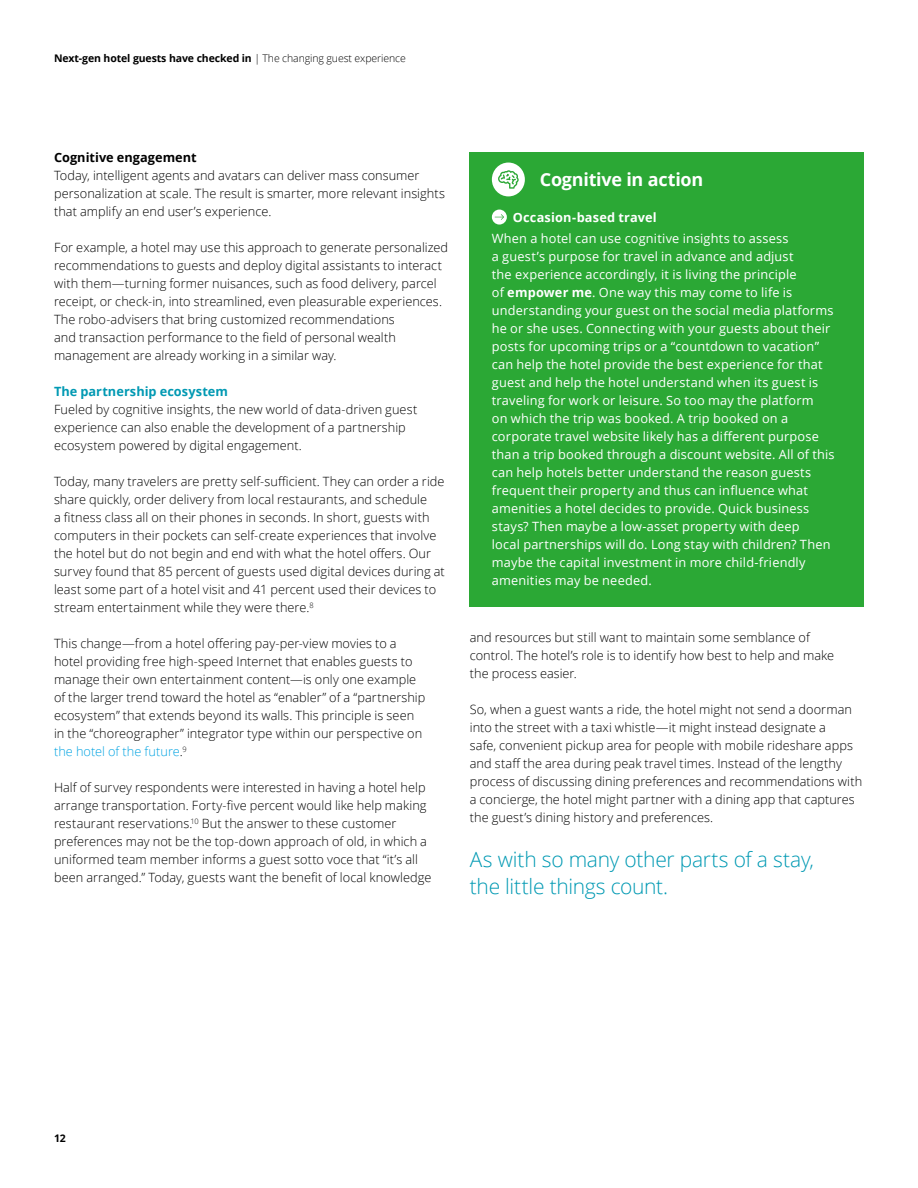
<style>
.page{position:relative;width:918px;height:1188px;background:#fff}
.page>*{position:absolute;margin:0;border:0;box-sizing:border-box;transform-origin:0 0}
.t1{font:300 21px/27px "Open Sans";letter-spacing:-.015em;color:#0099b3}
.t2{font:700 18px "Open Sans";letter-spacing:-.015em;color:#fff}
.t3{font:300 12.75px/18px "Open Sans";letter-spacing:.005em;color:#000}
.t4{font:12.75px/18px "Open Sans";letter-spacing:.015em;color:#fff}
.t5{font:700 12.75px "Open Sans";letter-spacing:.005em;color:#0099b3}
.t6{font:700 12.75px "Open Sans";letter-spacing:.015em;color:#fff}
.t7{font:700 12.75px "Open Sans";letter-spacing:.005em;color:#000}
.t8{font:700 10.5px "Open Sans";letter-spacing:-.01em;color:#000}
.s1{font-weight:300}
.s2{color:#00a3e2}
.s3{font-weight:700}
</style>
<div class="page">
<div style="left:470px;top:152px;width:394px;height:455px;background:#2ba835"></div>
<svg style="left:492px;top:210px;width:15px;height:15px"></svg>
<svg style="left:492px;top:163px;width:33px;height:33px"></svg>
<p class="t8" style="left:54px;top:51px;width:353px">Next-gen hotel guests have checked in <span class="s1">| The changing guest experience</span></p>
<p class="t7" style="left:54px;top:148px;width:144px">Cognitive engagement</p>
<p class="t3" style="left:54px;top:166px;width:393px">Today, intelligent agents and avatars can deliver mass consumer personalization at scale. The result is smarter, more relevant insights that amplify an end user’s experience.</p>
<p class="t3" style="left:54px;top:238px;width:396px">For example, a hotel may use this approach to generate personalized recommendations to guests and deploy digital assistants to interact with them—turning former nuisances, such as food delivery, parcel receipt, or check-in, into streamlined, even pleasurable experiences.<br>The robo-advisers that bring customized recommendations<br>and transaction performance to the field of personal wealth management are already working in a similar way.</p>
<p class="t5" style="left:54px;top:382px;width:176px">The partnership ecosystem</p>
<p class="t3" style="left:54px;top:400px;width:365px">Fueled by cognitive insights, the new world of data-driven guest experience can also enable the development of a partnership ecosystem powered by digital engagement.</p>
<p class="t3" style="left:54px;top:472px;width:392px">Today, many travelers are pretty self-sufficient. They can order a ride share quickly, order delivery from local restaurants, and schedule<br>a fitness class all on their phones in seconds. In short, guests with computers in their pockets can self-create experiences that involve the hotel but do not begin and end with what the hotel offers. Our survey found that 85 percent of guests used digital devices during at least some part of a hotel visit and 41 percent used their devices to stream entertainment while they were there.<sup>8</sup></p>
<p class="t3" style="left:54px;top:634px;width:373px">This change—from a hotel offering pay-per-view movies to a hotel providing free high-speed Internet that enables guests to manage their own entertainment content—is only one example of the larger trend toward the hotel as “enabler” of a “partnership ecosystem” that extends beyond its walls. This principle is seen in the “choreographer” integrator type within our perspective on <span class="s2">the hotel of the future</span>.<sup>9</sup></p>
<p class="t3" style="left:54px;top:778px;width:379px">Half of survey respondents were interested in having a hotel help arrange transportation. Forty-five percent would like help making restaurant reservations.<sup>10</sup> But the answer to these customer preferences may not be the top-down approach of old, in which a uniformed team member informs a guest sotto voce that “it’s all been arranged.” Today, guests want the benefit of local knowledge</p>
<h2 class="t2" style="left:540px;top:167px;width:165px">Cognitive in action</h2>
<p class="t6" style="left:513px;top:208px;width:145px">Occasion-based travel</p>
<p class="t4" style="left:492px;top:229px;width:344px">When a hotel can use cognitive insights to assess<br>a guest’s purpose for travel in advance and adjust<br>the experience accordingly, it is living the principle<br>of <span class="s3">empower me</span>. One way this may come to life is understanding your guest on the social media platforms he or she uses. Connecting with your guests about their posts for upcoming trips or a “countdown to vacation” can help the hotel provide the best experience for that guest and help the hotel understand when its guest is traveling for work or leisure. So too may the platform<br>on which the trip was booked. A trip booked on a corporate travel website likely has a different purpose than a trip booked through a discount website. All of this can help hotels better understand the reason guests frequent their property and thus can influence what amenities a hotel decides to provide. Quick business stays? Then maybe a low-asset property with deep<br>local partnerships will do. Long stay with children? Then maybe the capital investment in more child-friendly amenities may be needed.</p>
<p class="t3" style="left:470px;top:628px;width:366px">and resources but still want to maintain some semblance of control. The hotel’s role is to identify how best to help and make the process easier.</p>
<p class="t3" style="left:470px;top:700px;width:394px">So, when a guest wants a ride, the hotel might not send a doorman into the street with a taxi whistle—it might instead designate a<br>safe, convenient pickup area for people with mobile rideshare apps and staff the area during peak travel times. Instead of the lengthy process of discussing dining preferences and recommendations with a concierge, the hotel might partner with a dining app that captures the guest’s dining history and preferences.</p>
<h1 class="t1" style="left:470px;top:846px;width:346px">As with so many other parts of a stay, the little things count.</h1>
<p class="t8" style="left:54px;top:1131px;width:13px">12</p>
</div>
